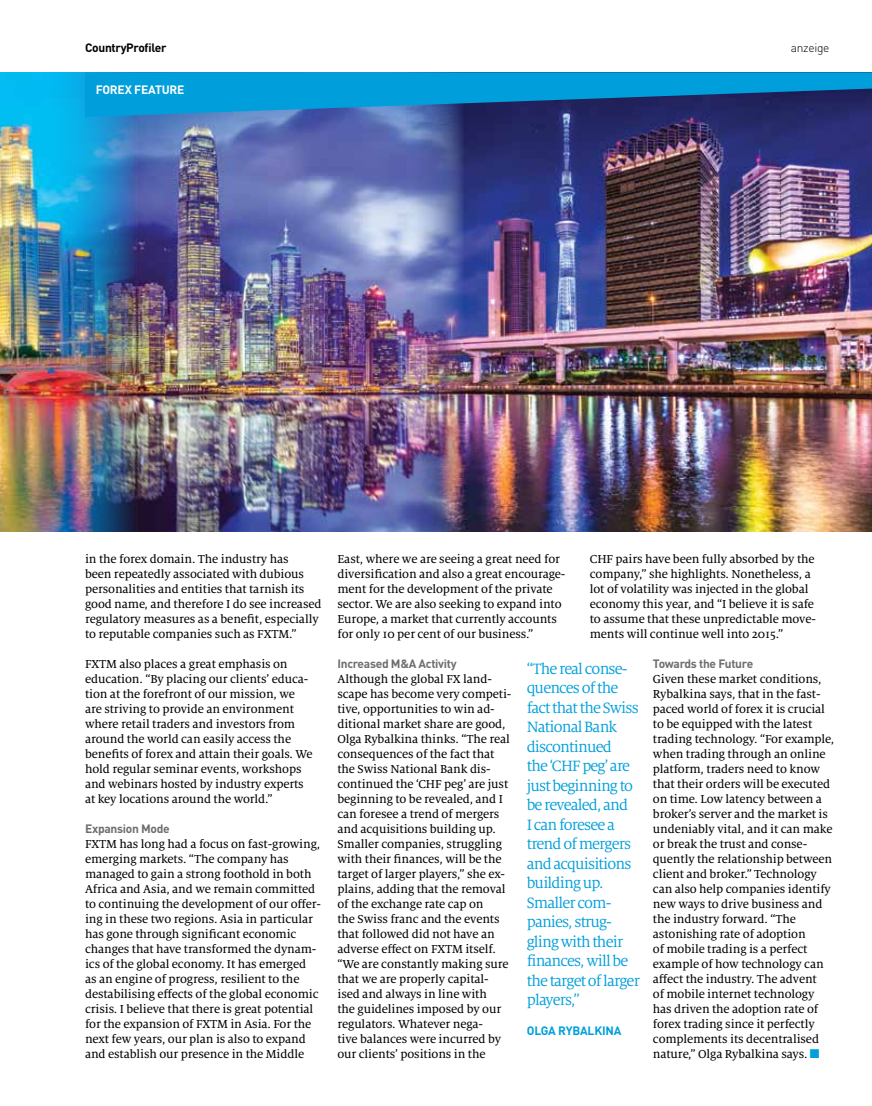
<style>
.page{position:relative;width:872px;height:1106px;background:#fff}
.page>*{position:absolute;margin:0;border:0;box-sizing:border-box;transform-origin:0 0}
.t1{font:16.5px/19.5px "Milo Serif OT";letter-spacing:-.05em;color:#009fdb}
.t2{font:12.75px/15px "Milo Serif OT Text";letter-spacing:-.01em;color:#000}
.t3{font:700 12px "DIN Pro";letter-spacing:-.025em;color:#6d6e71}
.t4{font:700 12px "DIN Pro";letter-spacing:-.025em;color:#000}
.t5{font:700 12px "DIN Pro";letter-spacing:-.015em;color:#009fdb}
.t6{font:700 12px "DIN Pro";letter-spacing:-.015em;color:#fff}
.t7{font:300 12px "DIN Pro";letter-spacing:-.025em;color:#000}
.s1{color:#009fdb}
</style>
<div class="page">
<img style="left:0;top:72px;width:44px;height:459px">
<img style="left:44px;top:72px;width:356px;height:459px">
<img style="left:400px;top:117px;width:472px;height:414px">
<svg style="left:85px;top:72px;width:787px;height:45px;background:#0e7db9"></svg>
<p class="t4" style="left:85px;top:39px;width:83px">CountryProfiler</p>
<p class="t7" style="left:791px;top:39px;width:40px">anzeige</p>
<p class="t6" style="left:96px;top:82px;width:90px">FOREX FEATURE</p>
<p class="t2" style="left:85px;top:552px;width:238px">in the forex domain. The industry has<br>been repeatedly associated with dubious personalities and entities that tarnish its good name, and therefore I do see increased regulatory measures as a benefit, especially to reputable companies such as FXTM.”</p>
<p class="t2" style="left:85px;top:657px;width:229px">FXTM also places a great emphasis on education. “By placing our clients’ educa&shy;tion at the forefront of our mission, we are striving to provide an environment where retail traders and investors from around the world can easily access the benefits of forex and attain their goals. We hold regular seminar events, workshops and webinars hosted by industry experts at key locations around the world.”</p>
<p class="t3" style="left:85px;top:820px;width:86px">Expansion Mode</p>
<p class="t2" style="left:85px;top:837px;width:237px">FXTM has long had a focus on fast-growing, emerging markets. “The company has managed to gain a strong foothold in both Africa and Asia, and we remain committed to continuing the development of our offer&shy;ing in these two regions. Asia in particular has gone through significant economic changes that have transformed the dynam&shy;ics of the global economy. It has emerged<br>as an engine of progress, resilient to the destabilising effects of the global economic crisis. I believe that there is great potential for the expansion of FXTM in Asia. For the next few years, our plan is also to expand and establish our presence in the Middle</p>
<p class="t2" style="left:590px;top:551px;width:228px">CHF pairs have been fully absorbed by the company,” she highlights. Nonetheless, a lot of volatility was injected in the global economy this year, and “I believe it is safe to assume that these unpredictable move&shy;ments will continue well into 2015.”</p>
<p class="t3" style="left:653px;top:655px;width:102px">Towards the Future</p>
<p class="t2" style="left:653px;top:672px;width:183px">Given these market conditions,<br>Rybalkina says, that in the fast&shy;paced world of forex it is crucial to be equipped with the latest trading technology. “For example, when trading through an online platform, traders need to know that their orders will be executed on time. Low latency between a broker’s server and the market is undeniably vital, and it can make or break the trust and conse&shy;quently the relationship between client and broker.” Technology can also help companies identify new ways to drive business and the industry forward. “The astonishing rate of adoption<br>of mobile trading is a perfect example of how technology can affect the industry. The advent<br>of mobile internet technology has driven the adoption rate of forex trading since it perfectly complements its decentralised nature,” Olga Rybalkina says. <span class="s1">■</span></p>
<p class="t2" style="left:337px;top:552px;width:229px">East, where we are seeing a great need for diversification and also a great encourage&shy;ment for the development of the private sector. We are also seeking to expand into Europe, a market that currently accounts for only 10 per cent of our business.”</p>
<p class="t3" style="left:337px;top:655px;width:121px">I ncreased M&amp;A Activity</p>
<p class="t2" style="left:337px;top:672px;width:175px">Although the global FX land&shy;scape has become very competi&shy;tive, opportunities to win ad&shy;ditional market share are good,<br>Olga Rybalkina thinks. “The real consequences of the fact that the Swiss National Bank dis&shy;continued the ‘CHF peg’ are just beginning to be revealed, and I can foresee a trend of mergers and acquisitions building up.<br>Smaller companies, struggling with their finances, will be the target of larger players,” she ex&shy;plains, adding that the removal of the exchange rate cap on<br>the Swiss franc and the events that followed did not have an adverse effect on FXTM itself. “We are constantly making sure that we are properly capital&shy;ised and always in line with<br>the guidelines imposed by our regulators. Whatever nega-<br>tive balances were incurred by our clients’ positions in the</p>
<p class="t1" style="left:527px;top:659px;width:115px">“The real conse&shy;quences of the fact that the Swiss<br>National Bank discontinued<br>the ‘CHF peg’ are just beginning to be revealed, and<br>I can foresee a trend of mergers and acquisitions building up.<br>Smaller com&shy;panies, strug&shy;gling with their finances, will be the target of larger players,”</p>
<p class="t5" style="left:527px;top:1023px;width:95px">Olga Rybalkina</p>
</div>
